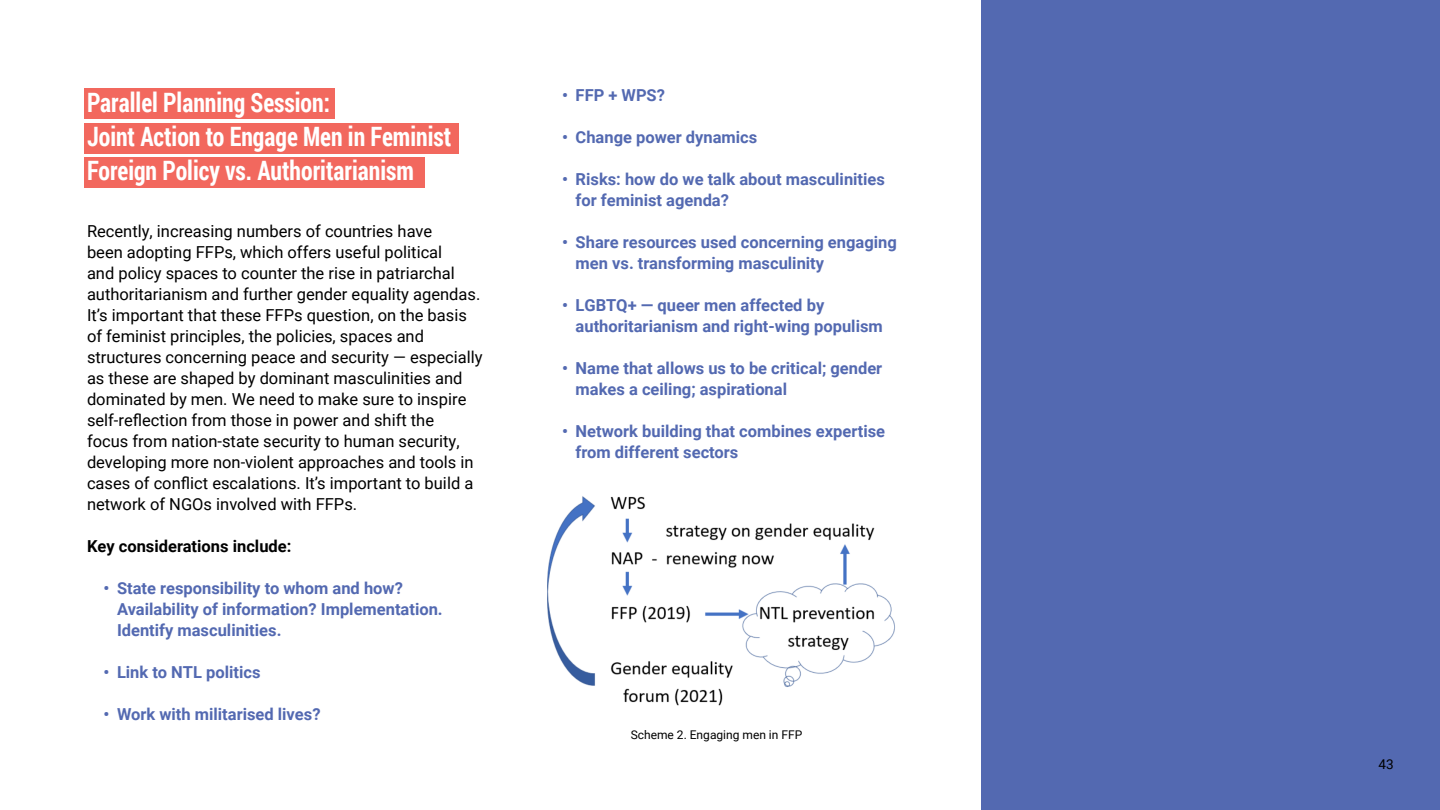
<style>
.page{position:relative;width:1440px;height:810px;background:#fff}
.page>*{position:absolute;margin:0;border:0;box-sizing:border-box;transform-origin:0 0}
.t1{font:700 26.7px/33.8px "Roboto Condensed";color:#fff;scale:.89 1}
.t2{font:16.5px/21px "Roboto";color:#000}
.t3{font:700 16.5px/21px "Roboto";color:#5369b1}
.t4{font:700 16.5px "Roboto";color:#000}
.t5{font:13.5px "Roboto";color:#000}
.t6{font:12px "Roboto";color:#000}
</style>
<div class="page">
<div style="left:84px;top:88px;width:250px;height:31px;background:#f2685e"></div>
<div style="left:84px;top:123px;width:374px;height:31px;background:#f2685e"></div>
<div style="left:84px;top:158px;width:340px;height:30px;background:#f2685e"></div>
<img style="left:547px;top:496px;width:348px;height:210px">
<div style="left:981px;top:0;width:459px;height:810px;background:#5369b1"></div>
<p class="t1" style="left:87px;top:86px;width:275px">Parallel Planning Session:</p>
<p class="t1" style="left:87px;top:119px;width:411px">Joint Action to Engage Men in Feminist<br>Foreign Policy vs. Authoritarianism</p>
<p class="t2" style="left:87px;top:220px;width:397px">Recently, increasing numbers of countries have<br>been adopting FFPs, which offers useful political<br>and policy spaces to counter the rise in patriarchal authoritarianism and further gender equality agendas.<br>It’s important that these FFPs question, on the basis of feminist principles, the policies, spaces and structures concerning peace and security — especially as these are shaped by dominant masculinities and dominated by men. We need to make sure to inspire self-reflection from those in power and shift the<br>focus from nation-state security to human security, developing more non-violent approaches and tools in cases of conflict escalations. It’s important to build a network of NGOs involved with FFPs.</p>
<p class="t4" style="left:87px;top:535px;width:206px">Key considerations include:</p>
<p class="t3" style="left:117px;top:577px;width:327px;text-indent:-14px">• State responsibility to whom and how?<br>Availability of information? Implementation.<br>Identify masculinities.</p>
<p class="t3" style="left:104px;top:661px;width:159px">• Link to NTL politics</p>
<p class="t3" style="left:104px;top:703px;width:219px">• Work with militarised lives?</p>
<p class="t3" style="left:562px;top:84px;width:104px">• FFP + WPS?</p>
<p class="t3" style="left:562px;top:126px;width:197px">• Change power dynamics</p>
<p class="t3" style="left:576px;top:168px;width:311px;text-indent:-14px">• Risks: how do we talk about masculinities for feminist agenda?</p>
<p class="t3" style="left:576px;top:231px;width:323px;text-indent:-14px">• Share resources used concerning engaging men vs. transforming masculinity</p>
<p class="t3" style="left:576px;top:294px;width:309px;text-indent:-14px">• LGBTQ+ — queer men affected by authoritarianism and right-wing populism</p>
<p class="t3" style="left:576px;top:357px;width:308px;text-indent:-14px">• Name that allows us to be critical; gender makes a ceiling; aspirational</p>
<p class="t3" style="left:576px;top:420px;width:311px;text-indent:-14px">• Network building that combines expertise from different sectors</p>
<p class="t6" style="left:631px;top:726px;width:173px">Scheme 2. Engaging men in FFP</p>
<p class="t5" style="left:1378px;top:755px;width:17px">43</p>
</div>
